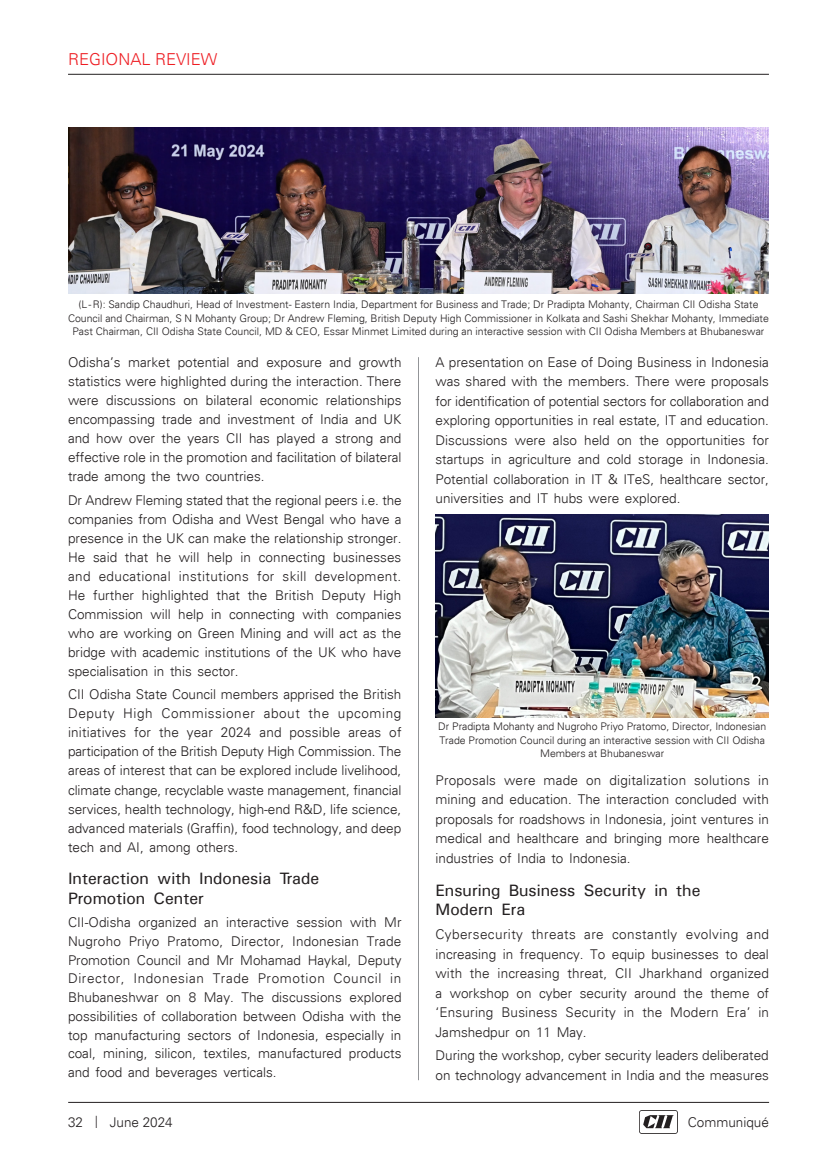
<style>
.page{position:relative;width:837px;height:1161px;background:#fff}
.page>*{position:absolute;margin:0;border:0;box-sizing:border-box;transform-origin:0 0}
.cov-subHeading{font:16.5px/19.8px "Univers";color:#231f20}
.Sector{font:300 16.5px "Univers";color:#ee1d23}
.Comm_Running{font:300 13.5px/19px "Univers";color:#231f20;text-align:justify}
.comm-caption{font:300 10.5px/13.5px "Univers";color:#231f20;text-align:center}
.s1{font-size:12px}
</style>
<div class="page">
<img style="left:640px;top:1111px;width:37px;height:23px">
<hr style="left:68px;top:1102px;width:701px;height:1px;background:#231f20">
<hr style="left:68px;top:74px;width:701px;height:1px;background:#231f20">
<hr style="left:418px;top:357px;width:1px;height:723px;background:#939598">
<img style="left:68px;top:128px;width:701px;height:166px">
<img style="left:436px;top:514px;width:333px;height:203px">
<p class="Sector" style="left:68px;top:50px;width:151px">REGIONAL REVIEW</p>
<p class="comm-caption" style="left:68px;top:298px;width:702px">(L-R): Sandip Chaudhuri, Head of Investment- Eastern India, Department for Business and Trade; Dr Pradipta Mohanty, Chairman CII Odisha State<br>Council and Chairman, S N Mohanty Group; Dr Andrew Fleming, British Deputy High Commissioner in Kolkata and Sashi Shekhar Mohanty, Immediate<br>Past Chairman, CII Odisha State Council, MD &amp; CEO, Essar Minmet Limited during an interactive session with CII Odisha Members at Bhubaneswar</p>
<p class="Comm_Running" style="left:68px;top:353px;width:335px">Odisha’s market potential and exposure and growth statistics were highlighted during the interaction. There were discussions on bilateral economic relationships encompassing trade and investment of India and UK and how over the years CII has played a strong and effective role in the promotion and facilitation of bilateral trade among the two countries.</p>
<p class="Comm_Running" style="left:68px;top:490px;width:335px">Dr Andrew Fleming stated that the regional peers i.e. the companies from Odisha and West Bengal who have a presence in the UK can make the relationship stronger.<br>He said that he will help in connecting businesses and educational institutions for skill development.<br>He further highlighted that the British Deputy High Commission will help in connecting with companies who are working on Green Mining and will act as the bridge with academic institutions of the UK who have specialisation in this sector.</p>
<p class="Comm_Running" style="left:68px;top:685px;width:335px">CII Odisha State Council members apprised the British Deputy High Commissioner about the upcoming initiatives for the year 2024 and possible areas of participation of the British Deputy High Commission. The areas of interest that can be explored include livelihood, climate change, recyclable waste management, financial services, health technology, high-end R&amp;D, life science, advanced materials (Graffin), food technology, and deep tech and AI, among others.</p>
<p class="cov-subHeading" style="left:68px;top:868px;width:253px">Interaction with Indonesia Trade<br>Promotion Center</p>
<p class="Comm_Running" style="left:68px;top:913px;width:335px">CII-Odisha organized an interactive session with Mr Nugroho Priyo Pratomo, Director, Indonesian Trade Promotion Council and Mr Mohamad Haykal, Deputy Director, Indonesian Trade Promotion Council in Bhubaneshwar on 8 May. The discussions explored possibilities of collaboration between Odisha with the top manufacturing sectors of Indonesia, especially in coal, mining, silicon, textiles, manufactured products and food and beverages verticals.</p>
<p class="Comm_Running" style="left:436px;top:352px;width:335px;line-height:19.5px">A presentation on Ease of Doing Business in Indonesia was shared with the members. There were proposals for identification of potential sectors for collaboration and exploring opportunities in real estate, IT and education.<br>Discussions were also held on the opportunities for startups in agriculture and cold storage in Indonesia.<br>Potential collaboration in IT &amp; ITeS, healthcare sector, universities and IT hubs were explored.</p>
<p class="comm-caption" style="left:438px;top:720px;width:329px">Dr Pradipta Mohanty and Nugroho Priyo Pratomo, Director, Indonesian<br>Trade Promotion Council during an interactive session with CII Odisha<br>Members at Bhubaneswar</p>
<p class="Comm_Running" style="left:436px;top:770px;width:335px;line-height:19.5px">Proposals were made on digitalization solutions in mining and education. The interaction concluded with proposals for roadshows in Indonesia, joint ventures in medical and healthcare and bringing more healthcare industries of India to Indonesia.</p>
<p class="cov-subHeading" style="left:436px;top:880px;width:267px">Ensuring Business Security in the<br>Modern Era</p>
<p class="Comm_Running" style="left:436px;top:925px;width:335px;line-height:19.5px">Cybersecurity threats are constantly evolving and increasing in frequency. To equip businesses to deal with the increasing threat, CII Jharkhand organized a workshop on cyber security around the theme of ‘Ensuring Business Security in the Modern Era’ in Jamshedpur on 11 May.</p>
<p class="Comm_Running" style="left:436px;top:1046px;width:335px;line-height:19.5px">During the workshop, cyber security leaders deliberated on technology advancement in India and the measures</p>
<p class="Comm_Running" style="left:68px;top:1113px;width:106px">32 <span class="s1">|</span> June 2024</p>
<p class="Comm_Running" style="left:688px;top:1113px;width:83px">Communiqué</p>
</div>
